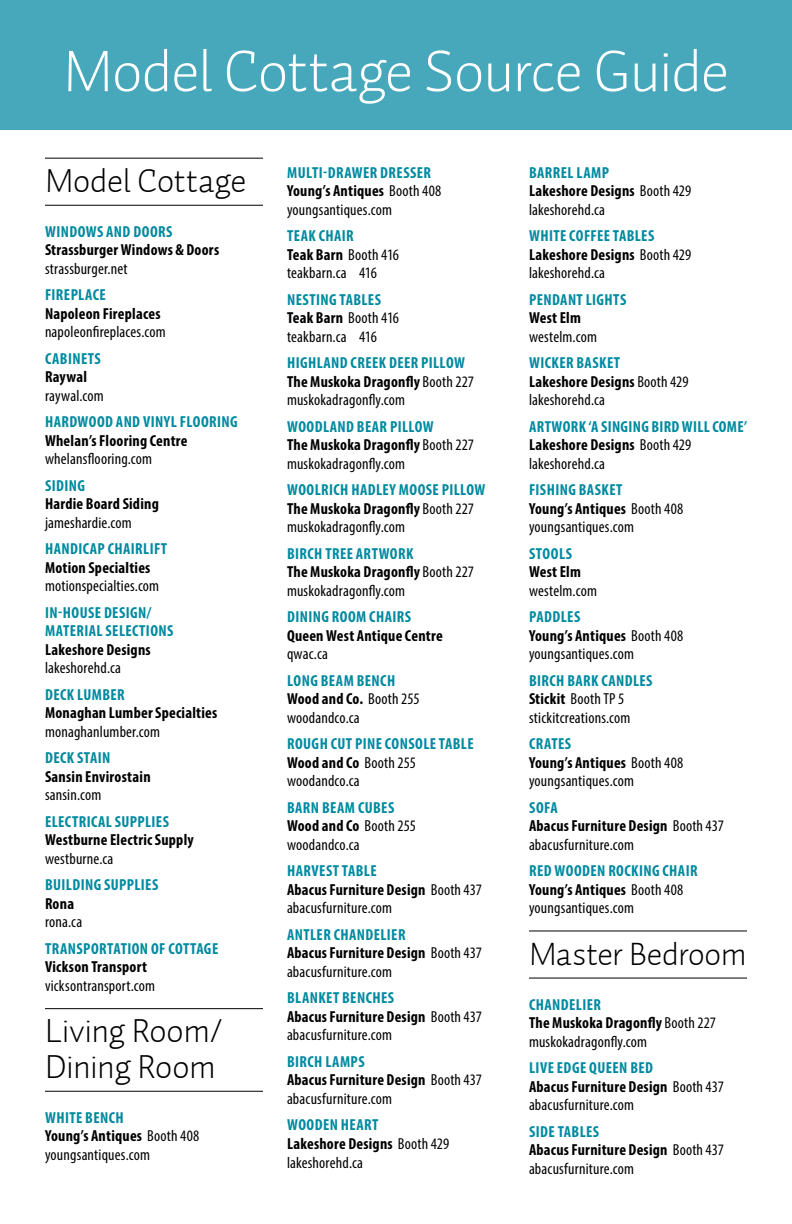
<style>
.page{position:relative;width:792px;height:1224px;background:#fff}
.page>*{position:absolute;margin:0;border:0;box-sizing:border-box;transform-origin:0 0}
.t1{font:300 60px "Auto 1";letter-spacing:-.02em;color:#fff}
.t2{font:300 34px/35.6px "Auto 1";letter-spacing:-.01em;color:#000}
.t3{font:300 33px "Auto 1";letter-spacing:-.01em;color:#000}
.Listings{font:condensed 16px/18.4px "Myriad Pro";letter-spacing:.01em;color:#000}
.Listings-2{font:700 condensed 16px/18.4px "Myriad Pro";letter-spacing:.02em;color:#008aa0}
.Listings-3{font:700 condensed 16px/18.4px "Myriad Pro";letter-spacing:.015em;color:#000}
.s1{color:#008aa0}
.s2{font-weight:400}
.s3{font-weight:700;color:#008aa0}
.s4{font-weight:700}
.s5{color:#000}
.s6{font-weight:400;color:#000}
</style>
<div class="page">
<div style="left:0;top:0;width:792px;height:129px;background:#46a8ba"></div>
<hr style="left:45px;top:158px;width:218px;height:1px;background:#000">
<hr style="left:45px;top:205px;width:218px;height:1px;background:#000">
<hr style="left:45px;top:1008px;width:218px;height:1px;background:#000">
<hr style="left:45px;top:1091px;width:218px;height:1px;background:#000">
<hr style="left:529px;top:930px;width:218px;height:1px;background:#000">
<hr style="left:529px;top:978px;width:218px;height:1px;background:#000">
<p class="t1" style="left:63px;top:33px;width:668px">Model Cottage Source Guide</p>
<p class="t2" style="left:45px;top:163px;width:203px">Model Cottage</p>
<p class="Listings-3" style="left:45px;top:222px;width:176px"><span class="s1">WINDOWS AND DOORS<br></span>Strassburger Windows &amp; Doors <span class="s2">strassburger.net</span></p>
<p class="Listings" style="left:45px;top:286px;width:122px"><span class="s3">FIREPLACE<br></span><span class="s4">Napoleon Fireplaces </span>napoleonfireplaces.com</p>
<p class="Listings" style="left:45px;top:349px;width:60px"><span class="s3">CABINETS<br></span><span class="s4">Raywal </span>raywal.com</p>
<p class="Listings-2" style="left:45px;top:412px;width:194px">HARDWOOD AND VINYL FLOORING<br><span class="s5">Whelan’s Flooring Centre </span><span class="s6">whelansflooring.com</span></p>
<p class="Listings-3" style="left:45px;top:476px;width:115px"><span class="s1">SIDING<br></span>Hardie Board Siding <span class="s2">jameshardie.com</span></p>
<p class="Listings" style="left:45px;top:540px;width:124px"><span class="s3">HANDICAP CHAIRLIFT<br></span><span class="s4">Motion Specialties </span>motionspecialties.com</p>
<p class="Listings-2" style="left:45px;top:603px;width:130px">IN-HOUSE DESIGN/<br>MATERIAL SELECTIONS<br><span class="s5">Lakeshore Designs </span><span class="s6">lakeshorehd.ca</span></p>
<p class="Listings-3" style="left:45px;top:685px;width:174px"><span class="s1">DECK LUMBER<br></span>Monaghan Lumber Specialties <span class="s2">monaghanlumber.com</span></p>
<p class="Listings-3" style="left:45px;top:748px;width:107px"><span class="s1">DECK STAIN<br></span>Sansin Envirostain <span class="s2">sansin.com</span></p>
<p class="Listings-3" style="left:45px;top:812px;width:150px"><span class="s1">ELECTRICAL SUPPLIES<br></span>Westburne Electric Supply <span class="s2">westburne.ca</span></p>
<p class="Listings-2" style="left:45px;top:875px;width:115px">BUILDING SUPPLIES<br><span class="s5">Rona<br></span><span class="s6">rona.ca</span></p>
<p class="Listings-2" style="left:45px;top:939px;width:175px">TRANSPORTATION OF COTTAGE<br><span class="s5">Vickson Transport </span><span class="s6">vicksontransport.com</span></p>
<p class="t2" style="left:45px;top:1013px;width:179px">Living Room/<br>Dining Room</p>
<p class="Listings" style="left:45px;top:1108px;width:156px"><span class="s3">WHITE BENCH<br></span><span class="s4">Young’s Antiques</span> Booth 408 youngsantiques.com</p>
<p class="Listings" style="left:287px;top:163px;width:156px"><span class="s3">MULTI-DRAWER DRESSER<br></span><span class="s4">Young’s Antiques</span> Booth 408 youngsantiques.com</p>
<p class="Listings" style="left:287px;top:226px;width:114px"><span class="s3">TEAK CHAIR<br></span><span class="s4">Teak Barn</span> Booth 416 teakbarn.ca 416</p>
<p class="Listings" style="left:287px;top:290px;width:114px"><span class="s3">NESTING TABLES<br></span><span class="s4">Teak Barn</span> Booth 416 teakbarn.ca 416</p>
<p class="Listings" style="left:287px;top:353px;width:189px"><span class="s3">HIGHLAND CREEK DEER PILLOW<br></span><span class="s4">The Muskoka Dragonfly</span> Booth 227 muskokadragonfly.com</p>
<p class="Listings" style="left:287px;top:417px;width:189px"><span class="s3">WOODLAND BEAR PILLOW<br></span><span class="s4">The Muskoka Dragonfly</span> Booth 227 muskokadragonfly.com</p>
<p class="Listings" style="left:287px;top:480px;width:200px"><span class="s3">WOOLRICH HADLEY MOOSE PILLOW<br></span><span class="s4">The Muskoka Dragonfly</span> Booth 227 muskokadragonfly.com</p>
<p class="Listings" style="left:287px;top:544px;width:189px"><span class="s3">BIRCH TREE ARTWORK<br></span><span class="s4">The Muskoka Dragonfly</span> Booth 227 muskokadragonfly.com</p>
<p class="Listings-3" style="left:287px;top:607px;width:157px"><span class="s1">DINING ROOM CHAIRS<br></span>Queen West Antique Centre <span class="s2">qwac.ca</span></p>
<p class="Listings" style="left:287px;top:671px;width:134px"><span class="s3">LONG BEAM BENCH<br></span><span class="s4">Wood and Co.</span> Booth 255 woodandco.ca</p>
<p class="Listings-2" style="left:287px;top:734px;width:188px">ROUGH CUT PINE CONSOLE TABLE<br><span class="s5">Wood and Co</span> <span class="s6">Booth 255 woodandco.ca</span></p>
<p class="Listings" style="left:287px;top:798px;width:130px"><span class="s3">BARN BEAM CUBES<br></span><span class="s4">Wood and Co</span> Booth 255 woodandco.ca</p>
<p class="Listings" style="left:287px;top:861px;width:196px"><span class="s3">HARVEST TABLE<br></span><span class="s4">Abacus Furniture Design</span> Booth 437 abacusfurniture.com</p>
<p class="Listings" style="left:287px;top:925px;width:196px"><span class="s3">ANTLER CHANDELIER<br></span><span class="s4">Abacus Furniture Design</span> Booth 437 abacusfurniture.com</p>
<p class="Listings" style="left:287px;top:988px;width:196px"><span class="s3">BLANKET BENCHES<br></span><span class="s4">Abacus Furniture Design</span> Booth 437 abacusfurniture.com</p>
<p class="Listings" style="left:287px;top:1052px;width:196px"><span class="s3">BIRCH LAMPS<br></span><span class="s4">Abacus Furniture Design</span> Booth 437 abacusfurniture.com</p>
<p class="Listings" style="left:287px;top:1115px;width:164px"><span class="s3">WOODEN HEART<br></span><span class="s4">Lakeshore Designs</span> Booth 429 lakeshorehd.ca</p>
<p class="Listings" style="left:529px;top:163px;width:164px"><span class="s3">BARREL LAMP<br></span><span class="s4">Lakeshore Designs</span> Booth 429 lakeshorehd.ca</p>
<p class="Listings" style="left:529px;top:226px;width:164px"><span class="s3">WHITE COFFEE TABLES<br></span><span class="s4">Lakeshore Designs</span> Booth 429 lakeshorehd.ca</p>
<p class="Listings-2" style="left:529px;top:290px;width:99px">PENDANT LIGHTS<br><span class="s5">West Elm </span><span class="s6">westelm.com</span></p>
<p class="Listings" style="left:529px;top:353px;width:161px"><span class="s3">WICKER BASKET<br></span><span class="s4">Lakeshore Designs</span> Booth 429 lakeshorehd.ca</p>
<p class="Listings-2" style="left:529px;top:417px;width:220px">ARTWORK ‘A SINGING BIRD WILL COME’<br><span class="s5">Lakeshore Designs</span> <span class="s6">Booth 429 lakeshorehd.ca</span></p>
<p class="Listings" style="left:529px;top:480px;width:156px"><span class="s3">FISHING BASKET<br></span><span class="s4">Young’s Antiques</span> Booth 408 youngsantiques.com</p>
<p class="Listings" style="left:529px;top:544px;width:69px"><span class="s3">STOOLS<br></span><span class="s4">West Elm </span>westelm.com</p>
<p class="Listings" style="left:529px;top:607px;width:156px"><span class="s3">PADDLES<br></span><span class="s4">Young’s Antiques</span> Booth 408 youngsantiques.com</p>
<p class="Listings" style="left:529px;top:671px;width:125px"><span class="s3">BIRCH BARK CANDLES<br></span><span class="s4">Stickit</span> Booth TP 5 stickitcreations.com</p>
<p class="Listings" style="left:529px;top:734px;width:156px"><span class="s3">CRATES<br></span><span class="s4">Young’s Antiques</span> Booth 408 youngsantiques.com</p>
<p class="Listings" style="left:529px;top:798px;width:196px"><span class="s3">SOFA<br></span><span class="s4">Abacus Furniture Design</span> Booth 437 abacusfurniture.com</p>
<p class="Listings" style="left:529px;top:861px;width:170px"><span class="s3">RED WOODEN ROCKING CHAIR<br></span><span class="s4">Young’s Antiques</span> Booth 408 youngsantiques.com</p>
<p class="t3" style="left:529px;top:933px;width:219px">Master Bedroom</p>
<p class="Listings" style="left:529px;top:995px;width:189px"><span class="s3">CHANDELIER<br></span><span class="s4">The Muskoka Dragonfly</span> Booth 227 muskokadragonfly.com</p>
<p class="Listings" style="left:529px;top:1058px;width:196px"><span class="s3">LIVE EDGE QUEEN BED<br></span><span class="s4">Abacus Furniture Design</span> Booth 437 abacusfurniture.com</p>
<p class="Listings" style="left:529px;top:1122px;width:196px"><span class="s3">SIDE TABLES<br></span><span class="s4">Abacus Furniture Design</span> Booth 437 abacusfurniture.com</p>
</div>
